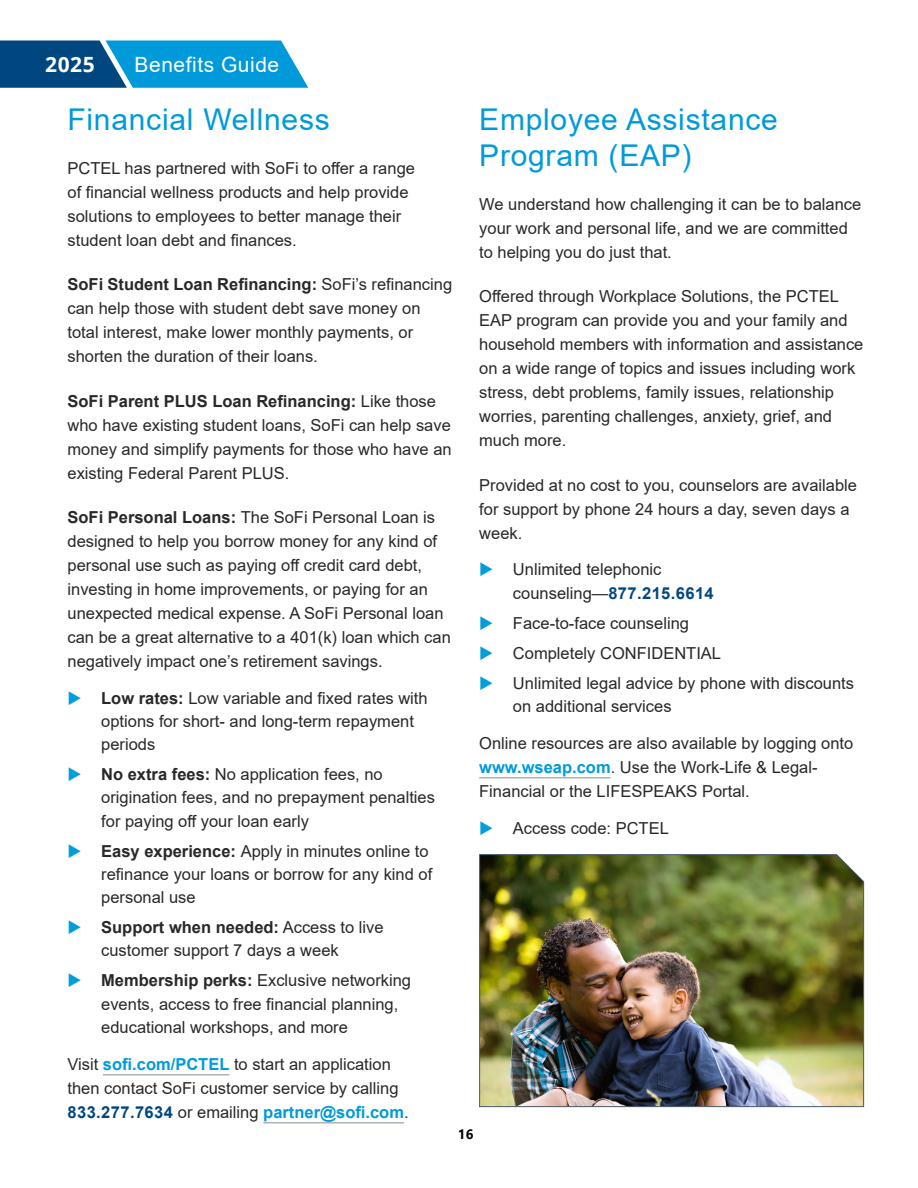
<style>
.page{position:relative;width:918px;height:1188px;background:#fff}
.page>*{position:absolute;margin:0;border:0;box-sizing:border-box;transform-origin:0 0}
.t1{font:30px/36px "Arial";letter-spacing:.025em;color:#009ada}
.t2{font:21px "Arial";letter-spacing:.025em;color:#fff}
.t3{font:700 21px "Open Sans";color:#fff}
.t4{font:16.5px/24px "Arial";color:#292829}
.t5{font:700 13.5px "Segoe UI";color:#000}
.s1{font-weight:700}
.s2{font-weight:700;color:#009ada}
.s3{font-weight:700;color:#00467f}
</style>
<div class="page">
<svg style="left:0;top:40px;width:308px;height:48px;background:#1383bb"></svg>
<hr style="left:103px;top:1074px;width:126px;height:1px;background:#828e98">
<hr style="left:263px;top:1122px;width:141px;height:1px;background:#828e98">
<hr style="left:479px;top:777px;width:132px;height:1px;background:#828e98">
<img style="left:479px;top:854px;width:385px;height:253px">
<p class="t3" style="left:45px;top:50px;width:51px">2025</p>
<p class="t2" style="left:135px;top:50px;width:146px">Benefits Guide</p>
<h1 class="t1" style="left:68px;top:101px;width:264px">Financial Wellness</h1>
<p class="t4" style="left:68px;top:156px;width:349px">PCTEL has partnered with SoFi to offer a range of financial wellness products and help provide solutions to employees to better manage their student loan debt and finances.</p>
<p class="t4" style="left:68px;top:272px;width:386px"><span class="s1">SoFi Student Loan Refinancing:</span> SoFi’s refinancing can help those with student debt save money on total interest, make lower monthly payments, or shorten the duration of their loans.</p>
<p class="t4" style="left:68px;top:389px;width:386px"><span class="s1">SoFi Parent PLUS Loan Refinancing:</span> Like those who have existing student loans, SoFi can help save money and simplify payments for those who have an existing Federal Parent PLUS.</p>
<p class="t4" style="left:68px;top:505px;width:385px"><span class="s1">SoFi Personal Loans:</span> The SoFi Personal Loan is designed to help you borrow money for any kind of personal use such as paying off credit card debt, investing in home improvements, or paying for an unexpected medical expense. A SoFi Personal loan can be a great alternative to a 401(k) loan which can negatively impact one’s retirement savings.</p>
<p class="t4" style="left:101px;top:686px;width:328px;line-height:23.2px"><span class="s1">Low rates:</span> Low variable and fixed rates with options for short- and long-term repayment periods</p>
<p class="t4" style="left:101px;top:763px;width:335px;line-height:23.2px"><span class="s1">No extra fees:</span> No application fees, no origination fees, and no prepayment penalties for paying off your loan early</p>
<p class="t4" style="left:101px;top:839px;width:333px;line-height:23.2px"><span class="s1">Easy experience:</span> Apply in minutes online to refinance your loans or borrow for any kind of personal use</p>
<p class="t4" style="left:101px;top:916px;width:284px;line-height:23.2px"><span class="s1">Support when needed:</span> Access to live customer support 7 days a week</p>
<p class="t4" style="left:101px;top:969px;width:311px;line-height:23.2px"><span class="s1">Membership perks:</span> Exclusive networking events, access to free financial planning, educational workshops, and more</p>
<p class="t4" style="left:68px;top:1053px;width:343px">Visit <span class="s2">sofi.com/PCTEL</span> to start an application then contact SoFi customer service by calling<br><span class="s3">833.277.7634</span> or emailing <span class="s2">partner@sofi.com</span>.</p>
<h1 class="t1" style="left:479px;top:101px;width:300px">Employee Assistance<br>Program (EAP)</h1>
<p class="t4" style="left:479px;top:192px;width:384px">We understand how challenging it can be to balance your work and personal life, and we are committed to helping you do just that.</p>
<p class="t4" style="left:479px;top:284px;width:386px">Offered through Workplace Solutions, the PCTEL EAP program can provide you and your family and household members with information and assistance on a wide range of topics and issues including work stress, debt problems, family issues, relationship worries, parenting challenges, anxiety, grief, and much more.</p>
<p class="t4" style="left:479px;top:473px;width:379px">Provided at no cost to you, counselors are available for support by phone 24 hours a day, seven days a week.</p>
<p class="t4" style="left:513px;top:558px;width:202px;line-height:23.2px">Unlimited telephonic counseling—<span class="s3">877.215.6614</span></p>
<p class="t4" style="left:513px;top:608px;width:343px;line-height:30px">Face-to-face counseling<br>Completely CONFIDENTIAL<br>Unlimited legal advice by phone with discounts</p>
<p class="t4" style="left:513px;top:694px;width:160px">on additional services</p>
<p class="t4" style="left:479px;top:732px;width:376px">Online resources are also available by logging onto <span class="s2">www.wseap.com</span>. Use the Work-Life &amp; Legal-<br>Financial or the LIFESPEAKS Portal.</p>
<p class="t4" style="left:513px;top:816px;width:157px">Access code: PCTEL</p>
<p class="t5" style="left:458px;top:1121px;width:17px">16</p>
</div>
